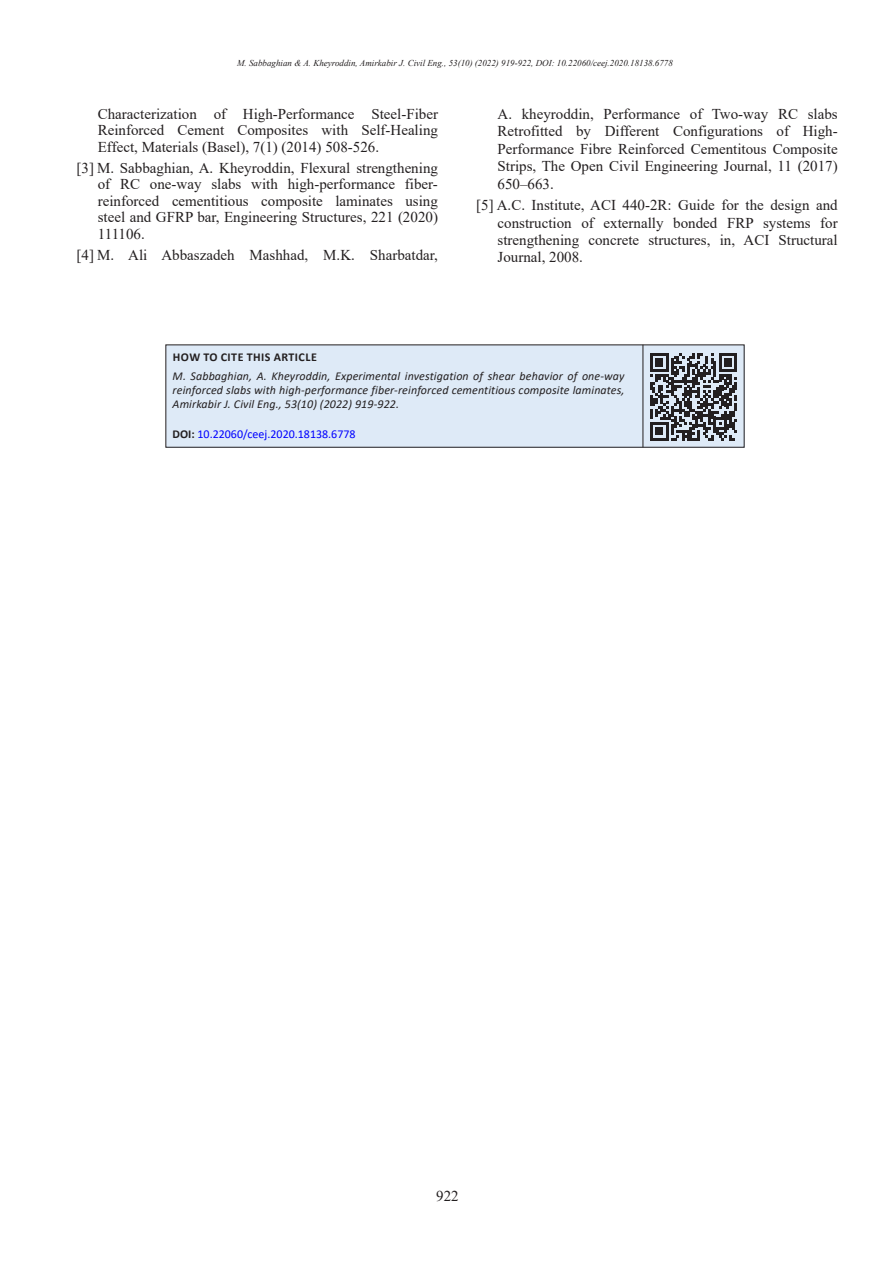
<style>
.page{position:relative;width:893px;height:1263px;background:#fff}
.page>*{position:absolute;margin:0;border:0;box-sizing:border-box;transform-origin:0 0}
.t1{font:15px/16.5px "Times New Roman";color:#231f20;text-align:justify}
.t2{font:italic 12px/14.4px "Calibri";letter-spacing:.01em;color:#231f20;text-align:justify}
.t3{font:12px "Calibri";color:#00f}
.t4{font:700 12px "Calibri";letter-spacing:.04em;color:#231f20}
.t5{font:italic 9px "Times New Roman";color:#231f20}
.s1{font-weight:700;color:#231f20}
</style>
<div class="page">
<div style="left:166px;top:345px;width:578px;height:102px;background:#deeaf7"></div>
<div style="left:165px;top:344px;width:580px;height:104px;border:1px solid #231f20"></div>
<hr style="left:642px;top:345px;width:1px;height:102px;background:#231f20">
<svg style="left:650px;top:353px;width:87px;height:87px"></svg>
<p class="t5" style="left:237px;top:57px;width:437px">M. Sabbaghian &amp; A. Kheyroddin, Amirkabir J. Civil Eng., 53(10) (2022) 919-922, DOI: 10.22060/ceej.2020.18138.6778</p>
<p class="t1" style="left:98px;top:105px;width:342px">Characterization of High-Performance Steel-Fiber Reinforced Cement Composites with Self-Healing Effect, Materials (Basel), 7(1) (2014) 508-526.</p>
<p class="t1" style="left:98px;top:159px;width:342px;text-indent:-21px">[3] M. Sabbaghian, A. Kheyroddin, Flexural strengthening of RC one-way slabs with high-performance fiber&shy;reinforced cementitious composite laminates using steel and GFRP bar, Engineering Structures, 221 (2020)<br>111106.</p>
<p class="t1" style="left:77px;top:247px;width:363px">[4] M. Ali Abbaszadeh Mashhad, M.K. Sharbatdar,</p>
<p class="t1" style="left:497px;top:105px;width:342px;line-height:17.4px">A. kheyroddin, Performance of Two-way RC slabs Retrofitted by Different Configurations of High-Performance Fibre Reinforced Cementitous Composite Strips, The Open Civil Engineering Journal, 11 (2017)<br>650–663.</p>
<p class="t1" style="left:497px;top:196px;width:342px;line-height:17.2px;text-indent:-21px">[5] A.C. Institute, ACI 440-2R: Guide for the design and construction of externally bonded FRP systems for strengthening concrete structures, in, ACI Structural Journal, 2008.</p>
<p class="t4" style="left:173px;top:348px;width:145px">HOW TO CITE THIS ARTICLE</p>
<p class="t2" style="left:173px;top:368px;width:453px">M. Sabbaghian, A. Kheyroddin, Experimental investigation of shear behavior of one-way reinforced slabs with high-performance fiber-reinforced cementitious composite laminates, Amirkabir J. Civil Eng., 53(10) (2022) 919-922.</p>
<p class="t3" style="left:173px;top:425px;width:184px"><span class="s1">DOI:</span> 10.22060/ceej.2020.18138.6778</p>
<p class="t1" style="left:436px;top:1187px;width:24px">922</p>
</div>
